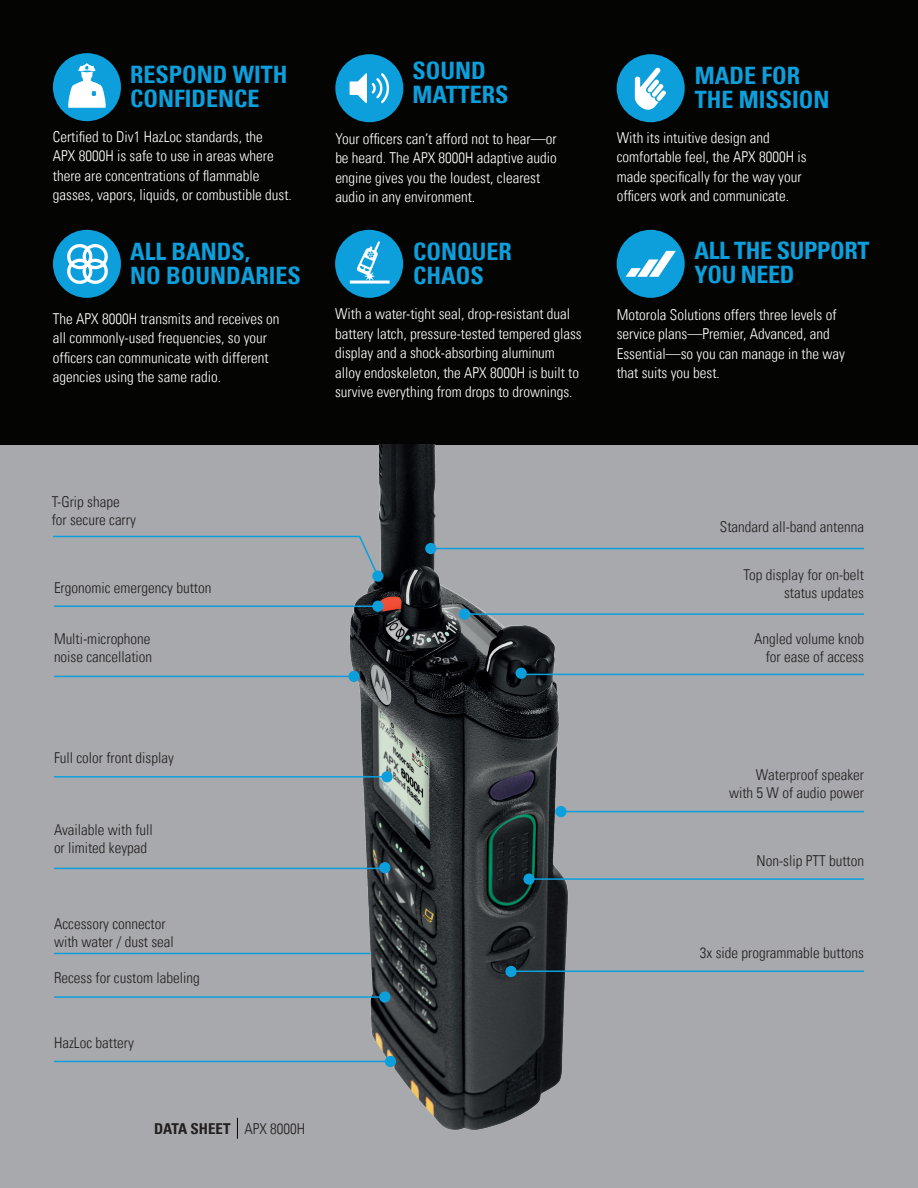
<style>
.page{position:relative;width:918px;height:1188px;background:#fff}
.page>*{position:absolute;margin:0;border:0;box-sizing:border-box;transform-origin:0 0}
.t1{font:700 condensed 24px/24px "Univers LT";color:#0c9fdc}
.t2{font:300 condensed 15px/19.5px "Univers LT";color:#fff}
.t3{font:300 condensed 15px/18px "Univers LT";color:#231f20}
.t4{font:700 condensed 15px "Univers LT";color:#231f20}
.s1{font-weight:300}
</style>
<div class="page">
<div style="left:0;top:444px;width:918px;height:744px;background:#a8a9ad"></div>
<hr style="left:54px;top:953px;width:455px;height:1px;background:#0c9fdc">
<div style="left:0;top:0;width:918px;height:444px;background:#040503"></div>
<div style="left:53px;top:230px;width:68px;height:68px;background:#0c9fdc;border-radius:50%"></div>
<svg style="left:62px;top:239px;width:51px;height:50px"></svg>
<div style="left:53px;top:53px;width:68px;height:68px;background:#0c9fdc;border-radius:50%"></div>
<svg style="left:68px;top:63px;width:38px;height:45px"></svg>
<div style="left:335px;top:54px;width:68px;height:68px;background:#0c9fdc;border-radius:50%"></div>
<svg style="left:350px;top:73px;width:40px;height:30px"></svg>
<div style="left:617px;top:54px;width:68px;height:68px;background:#0c9fdc;border-radius:50%"></div>
<svg style="left:634px;top:67px;width:32px;height:43px"></svg>
<div style="left:335px;top:230px;width:68px;height:68px;background:#0c9fdc;border-radius:50%"></div>
<svg style="left:350px;top:241px;width:40px;height:43px"></svg>
<div style="left:617px;top:230px;width:68px;height:68px;background:#0c9fdc;border-radius:50%"></div>
<svg style="left:626px;top:251px;width:50px;height:26px"></svg>
<svg style="left:237px;top:1118px;width:1px;height:21px"></svg>
<img style="left:305px;top:444px;width:311px;height:686px">
<div style="left:348px;top:671px;width:12px;height:11px;background:#0c9fdc;border-radius:50%"></div>
<div style="left:381px;top:771px;width:12px;height:11px;background:#0c9fdc;border-radius:50%"></div>
<div style="left:379px;top:862px;width:11px;height:11px;background:#0c9fdc;border-radius:50%"></div>
<div style="left:379px;top:991px;width:11px;height:12px;background:#0c9fdc;border-radius:50%"></div>
<div style="left:385px;top:1056px;width:11px;height:11px;background:#0c9fdc;border-radius:50%"></div>
<hr style="left:54px;top:776px;width:331px;height:2px;background:#0c9fdc">
<hr style="left:54px;top:676px;width:300px;height:1px;background:#0c9fdc">
<div style="left:372px;top:601px;width:11px;height:11px;background:#0c9fdc;border-radius:50%"></div>
<hr style="left:54px;top:605px;width:324px;height:2px;background:#0c9fdc">
<div style="left:459px;top:608px;width:11px;height:12px;background:#0c9fdc;border-radius:50%"></div>
<hr style="left:465px;top:613px;width:399px;height:2px;background:#0c9fdc">
<hr style="left:54px;top:868px;width:331px;height:1px;background:#0c9fdc">
<hr style="left:54px;top:996px;width:331px;height:2px;background:#0c9fdc">
<hr style="left:54px;top:1061px;width:336px;height:1px;background:#0c9fdc">
<hr style="left:512px;top:970px;width:352px;height:2px;background:#0c9fdc">
<hr style="left:431px;top:548px;width:433px;height:1px;background:#0c9fdc">
<div style="left:425px;top:543px;width:11px;height:11px;background:#0c9fdc;border-radius:50%"></div>
<div style="left:505px;top:966px;width:12px;height:11px;background:#0c9fdc;border-radius:50%"></div>
<svg style="left:52px;top:535px;width:328px;height:43px"></svg>
<div style="left:372px;top:571px;width:11px;height:11px;background:#0c9fdc;border-radius:50%"></div>
<hr style="left:565px;top:811px;width:299px;height:1px;background:#0c9fdc">
<div style="left:555px;top:806px;width:12px;height:11px;background:#0c9fdc;border-radius:50%"></div>
<hr style="left:533px;top:878px;width:331px;height:2px;background:#0c9fdc">
<div style="left:523px;top:873px;width:12px;height:12px;background:#0c9fdc;border-radius:50%"></div>
<hr style="left:521px;top:674px;width:343px;height:1px;background:#0c9fdc">
<div style="left:516px;top:668px;width:11px;height:11px;background:#0c9fdc;border-radius:50%"></div>
<p class="t1" style="left:130px;top:63px;width:159px">RESPOND WITH<br>CONFIDENCE</p>
<p class="t2" style="left:53px;top:127px;width:241px">Certified to Div1 HazLoc standards, the<br>APX 8000H is safe to use in areas where there are concentrations of flammable gasses, vapors, liquids, or combustible dust.</p>
<p class="t1" style="left:130px;top:239px;width:172px">ALL BANDS,<br>NO BOUNDARIES</p>
<p class="t2" style="left:53px;top:309px;width:228px">The APX 8000H transmits and receives on all commonly-used frequencies, so your officers can communicate with different agencies using the same radio.</p>
<p class="t1" style="left:413px;top:58px;width:97px">SOUND<br>MATTERS</p>
<p class="t2" style="left:335px;top:129px;width:223px">Your officers can’t afford not to hear—or be heard. The APX 8000H adaptive audio engine gives you the loudest, clearest audio in any environment.</p>
<p class="t1" style="left:413px;top:239px;width:100px">CONQUER<br>CHAOS</p>
<p class="t2" style="left:335px;top:304px;width:248px">With a water-tight seal, drop-resistant dual battery latch, pressure-tested tempered glass display and a shock-absorbing aluminum alloy endoskeleton, the APX 8000H is built to survive everything from drops to drownings.</p>
<p class="t1" style="left:695px;top:64px;width:136px">MADE FOR<br>THE MISSION</p>
<p class="t2" style="left:617px;top:128px;width:191px">With its intuitive design and comfortable feel, the APX 8000H is made specifically for the way your officers work and communicate.</p>
<p class="t1" style="left:694px;top:238px;width:176px">ALL THE SUPPORT<br>YOU NEED</p>
<p class="t2" style="left:617px;top:305px;width:230px">Motorola Solutions offers three levels of service plans—Premier, Advanced, and Essential—so you can manage in the way that suits you best.</p>
<p class="t3" style="left:52px;top:493px;width:86px">T-Grip shape for secure carry</p>
<p class="t3" style="left:54px;top:578px;width:159px">Ergonomic emergency button</p>
<p class="t3" style="left:54px;top:630px;width:100px">Multi-microphone noise cancellation</p>
<p class="t3" style="left:54px;top:749px;width:121px">Full color front display</p>
<p class="t3" style="left:54px;top:821px;width:100px">Available with full or limited keypad</p>
<p class="t3" style="left:54px;top:915px;width:121px">Accessory connector with water / dust seal</p>
<p class="t3" style="left:54px;top:969px;width:147px">Recess for custom labeling</p>
<p class="t3" style="left:54px;top:1034px;width:81px">HazLoc battery</p>
<p class="t4" style="left:154px;top:1120px;width:153px">DATA SHEET <span class="s1">APX 8000H</span></p>
<p class="t3" style="left:720px;top:518px;width:146px">Standard all-band antenna</p>
<p class="t3" style="left:744px;top:566px;width:122px;text-align:right">Top display for on-belt status updates</p>
<p class="t3" style="left:754px;top:630px;width:111px;text-align:right">Angled volume knob for ease of access</p>
<p class="t3" style="left:729px;top:766px;width:136px;text-align:right">Waterproof speaker with 5 W of audio power</p>
<p class="t3" style="left:757px;top:851px;width:109px">Non-slip PTT button</p>
<p class="t3" style="left:700px;top:944px;width:166px">3x side programmable buttons</p>
</div>
